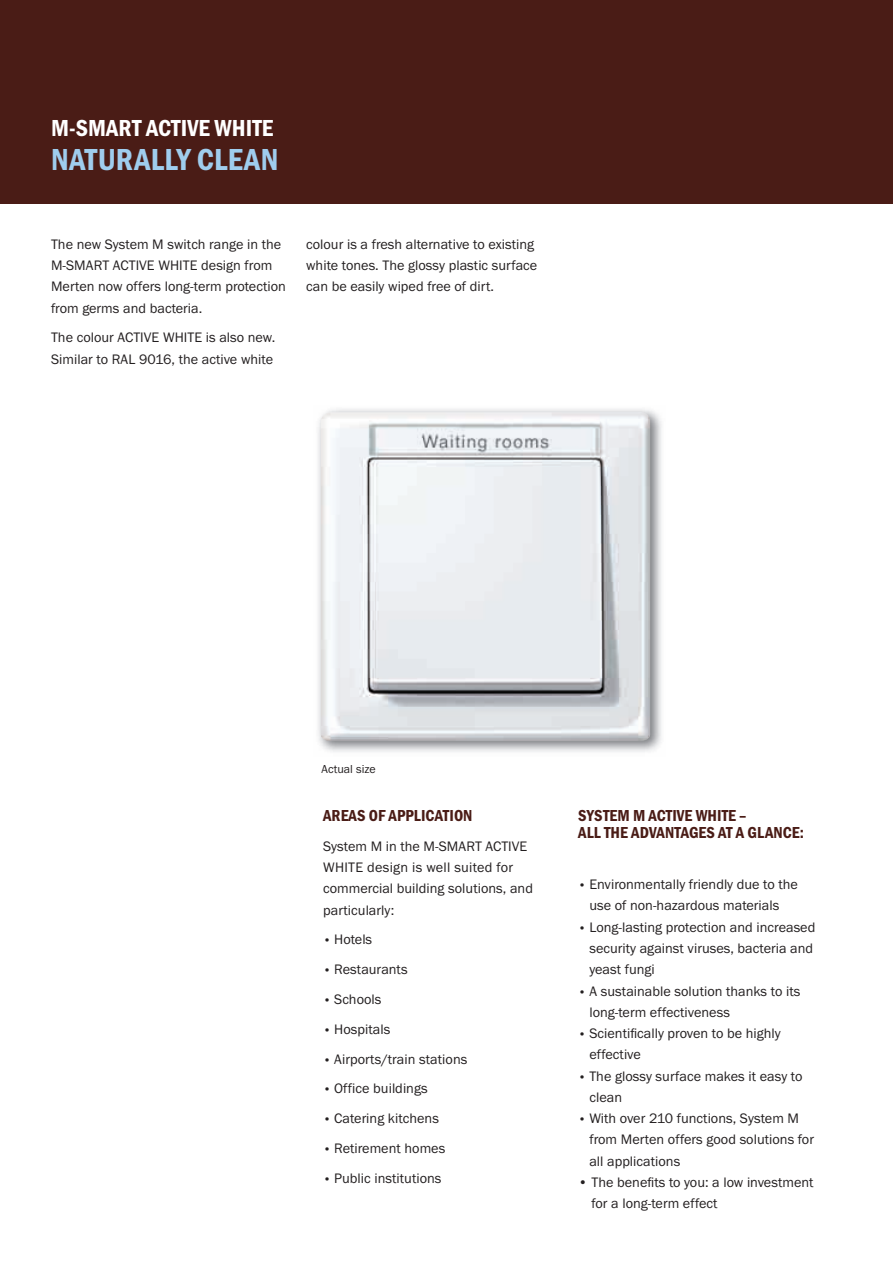
<style>
.page{position:relative;width:893px;height:1263px;background:#fff}
.page>*{position:absolute;margin:0;border:0;box-sizing:border-box;transform-origin:0 0}
.t1{font:31.5px "Franklin Got T Dem Con";letter-spacing:.01em;color:#9fcdee}
.t2{font:24px "Franklin Got T Dem Con";letter-spacing:.005em;color:#fff}
.t3{font:16.5px/17px "Franklin Got T Dem Con";letter-spacing:.005em;color:#4a1c16}
.t4{font:14.25px/21.3px "Franklin Got T Boo";color:#231f20}
.t5{font:12px "Franklin Got T Boo";color:#231f20}
.s1{font-size:12px}
</style>
<div class="page">
<div style="left:0;top:0;width:893px;height:204px;background:#4a1c16"></div>
<img style="left:318px;top:409px;width:344px;height:343px">
<img style="left:320px;top:410px;width:332px;height:331px">
<h2 class="t2" style="left:51px;top:114px;width:224px">M-SMART ACTIVE WHITE</h2>
<h1 class="t1" style="left:51px;top:142px;width:229px">NATURALLY CLEAN</h1>
<p class="t4" style="left:51px;top:234px;width:236px">The new System M switch range in the M-SMART ACTIVE WHITE design from Merten now offers long-term protection from germs and bacteria.</p>
<p class="t4" style="left:51px;top:327px;width:226px">The colour ACTIVE WHITE is also new.<br>Similar to RAL 9016, the active white</p>
<p class="t4" style="left:306px;top:234px;width:233px">colour is a fresh alternative to existing white tones. The glossy plastic surface can be easily wiped free of dirt.</p>
<p class="t5" style="left:322px;top:762px;width:56px">Actual size</p>
<p class="t3" style="left:323px;top:807px;width:151px">AREAS OF APPLICATION</p>
<p class="t4" style="left:323px;top:836px;width:211px">System M in the M-SMART ACTIVE<br>WHITE design is well suited for commercial building solutions, and particularly:</p>
<p class="t4" style="left:323px;top:929px;width:51px"><span class="s1">•</span> Hotels</p>
<p class="t4" style="left:323px;top:959px;width:86px"><span class="s1">•</span> Restaurants</p>
<p class="t4" style="left:323px;top:989px;width:60px"><span class="s1">•</span> Schools</p>
<p class="t4" style="left:323px;top:1018px;width:69px"><span class="s1">•</span> Hospitals</p>
<p class="t4" style="left:323px;top:1048px;width:146px"><span class="s1">•</span> Airports/train stations</p>
<p class="t4" style="left:323px;top:1078px;width:106px"><span class="s1">•</span> Office buildings</p>
<p class="t4" style="left:323px;top:1108px;width:117px"><span class="s1">•</span> Catering kitchens</p>
<p class="t4" style="left:323px;top:1138px;width:124px"><span class="s1">•</span> Retirement homes</p>
<p class="t4" style="left:323px;top:1167px;width:120px"><span class="s1">•</span> Public institutions</p>
<p class="t3" style="left:578px;top:807px;width:227px">SYSTEM M ACTIVE WHITE –<br>ALL THE ADVANTAGES AT A GLANCE:</p>
<p class="t4" style="left:578px;top:874px;width:221px;text-align:center"><span class="s1">•</span> Environmentally friendly due to the use of non-hazardous materials</p>
<p class="t4" style="left:589px;top:916px;width:228px;text-indent:-11px"><span class="s1">•</span> Long-lasting protection and increased security against viruses, bacteria and yeast fungi</p>
<p class="t4" style="left:589px;top:980px;width:213px;text-indent:-11px"><span class="s1">•</span> A sustainable solution thanks to its long-term effectiveness</p>
<p class="t4" style="left:589px;top:1023px;width:193px;text-indent:-11px"><span class="s1">•</span> Scientifically proven to be highly effective</p>
<p class="t4" style="left:589px;top:1065px;width:215px;text-indent:-11px"><span class="s1">•</span> The glossy surface makes it easy to clean</p>
<p class="t4" style="left:589px;top:1108px;width:226px;text-indent:-11px"><span class="s1">•</span> With over 210 functions, System M from Merten offers good solutions for all applications</p>
<p class="t4" style="left:591px;top:1172px;width:224px;text-indent:-13px">• The benefits to you: a low investment for a long-term effect</p>
</div>
